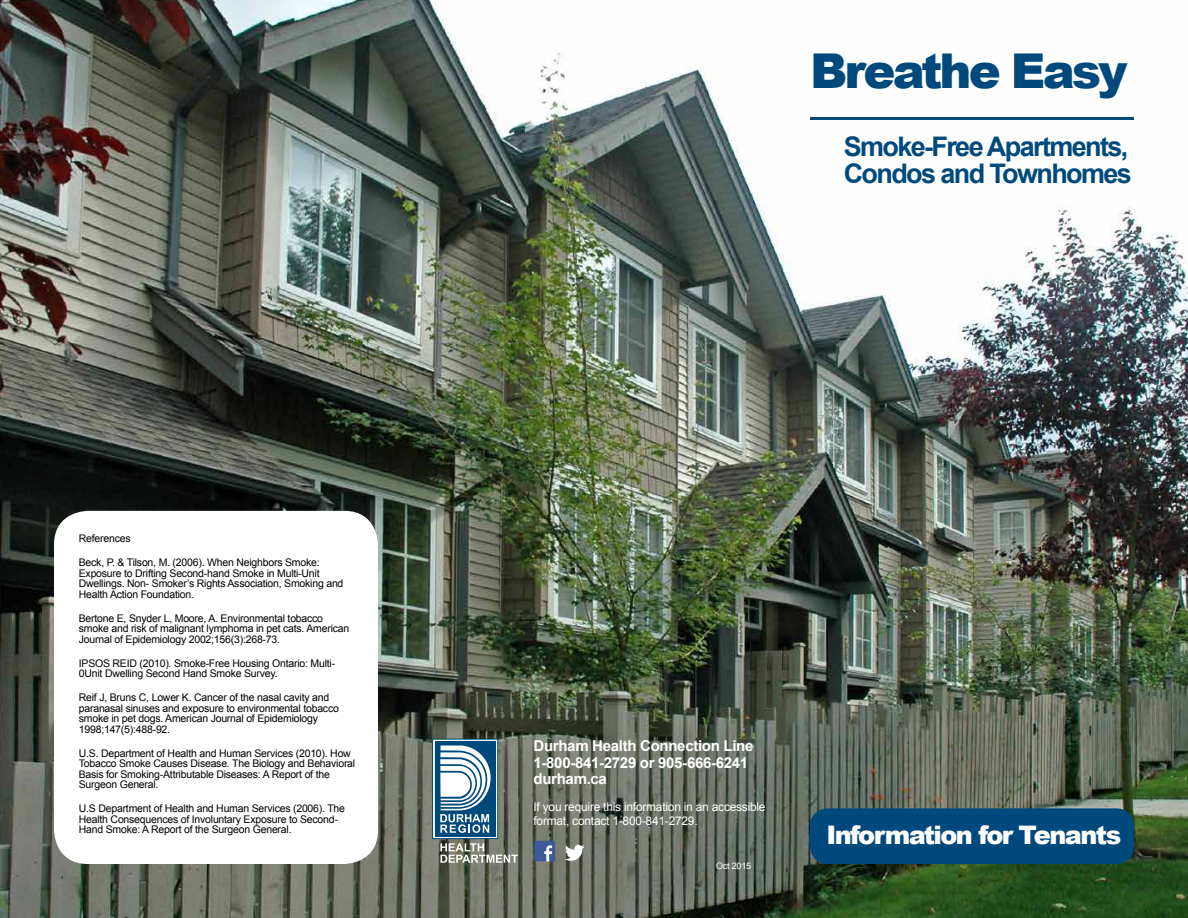
<style>
.page{position:relative;width:1188px;height:918px;background:#fff}
.page>*{position:absolute;margin:0;border:0;box-sizing:border-box;transform-origin:0 0}
.t1{font:900 48px "Arial";letter-spacing:-.06em;color:#00497c}
.t2{font:700 27px/27px "Arial";letter-spacing:-.06em;color:#00497c}
.t3{font:900 25.5px "Arial";letter-spacing:-.06em;color:#fff}
.arial_10pt_white{font:700 15px "Arial";letter-spacing:-.02em;color:#fff}
.arial_8_pt_white{font:12px/13.5px "Arial";letter-spacing:-.02em;color:#fff}
.t4{font:10.5px/10.5px "Arial";letter-spacing:-.02em;color:#000}
.arial_6_pt_white{font:9px "Arial";letter-spacing:-.02em;color:#fff}
</style>
<div class="page">
<img style="left:0;top:0;width:1188px;height:918px">
<hr style="left:810px;top:117px;width:324px;height:3px;background:#00497c">
<div style="left:810px;top:808px;width:324px;height:56px;background:#00497c;border-radius:18px"></div>
<div style="left:54px;top:511px;width:324px;height:353px;background:#fff;border-radius:34px"></div>
<svg style="left:440px;top:843px;width:78px;height:20px"></svg>
<div style="left:432px;top:739px;width:66px;height:100px;background:#fff;border:1px solid #00497b"></div>
<div style="left:435px;top:741px;width:61px;height:96px;background:#00497b"></div>
<svg style="left:440px;top:746px;width:51px;height:87px"></svg>
<div style="left:535px;top:841px;width:20px;height:20px;background:#3d5a98"></div>
<svg style="left:544px;top:845px;width:8px;height:17px"></svg>
<svg style="left:565px;top:845px;width:19px;height:16px"></svg>
<p class="t4" style="left:79px;top:533px;width:53px">References</p>
<p class="t4" style="left:79px;top:557px;width:266px">Beck, P. &amp; Tilson, M. (2006). When Neighbors Smoke:<br>Exposure to Drifting Second-hand Smoke in Multi-Unit Dwellings. Non- Smoker’s Rights Association, Smoking and Health Action Foundation.</p>
<p class="t4" style="left:79px;top:613px;width:272px">Bertone E, Snyder L, Moore, A. Environmental tobacco smoke and risk of malignant lymphoma in pet cats. American<br>Journal of Epidemiology 2002;156(3):268-73.</p>
<p class="t4" style="left:79px;top:658px;width:258px">IPSOS REID (2010). Smoke-Free Housing Ontario: Multi-<br>0Unit Dwelling Second Hand Smoke Survey.</p>
<p class="t4" style="left:79px;top:692px;width:262px">Reif J, Bruns C, Lower K. Cancer of the nasal cavity and paranasal sinuses and exposure to environmental tobacco smoke in pet dogs. American Journal of Epidemiology 1998;147(5):488-92.</p>
<p class="t4" style="left:79px;top:748px;width:278px">U.S. Department of Health and Human Services (2010). How Tobacco Smoke Causes Disease. The Biology and Behavioral Basis for Smoking-Attributable Diseases: A Report of the Surgeon General.</p>
<p class="t4" style="left:79px;top:803px;width:268px">U.S Department of Health and Human Services (2006). The<br>Health Consequences of Involuntary Exposure to Second-<br>Hand Smoke: A Report of the Surgeon General.</p>
<h1 class="t1" style="left:810px;top:36px;width:319px">Breathe Easy</h1>
<h2 class="t2" style="left:844px;top:134px;width:290px">Smoke-Free Apartments,<br>Condos and Townhomes</h2>
<p class="arial_10pt_white" style="left:534px;top:736px;width:221px">Durham Health Connection Line</p>
<p class="arial_10pt_white" style="left:534px;top:753px;width:216px">1-800-841-2729 or 905-666-6241</p>
<p class="arial_10pt_white" style="left:534px;top:769px;width:75px">durham.ca</p>
<p class="arial_8_pt_white" style="left:534px;top:800px;width:234px">If you require this information in an accessible format, contact 1-800-841-2729.</p>
<p class="arial_6_pt_white" style="left:716px;top:860px;width:37px">Oct 2015</p>
<h2 class="t3" style="left:826px;top:816px;width:296px">Information for Tenants</h2>
</div>
